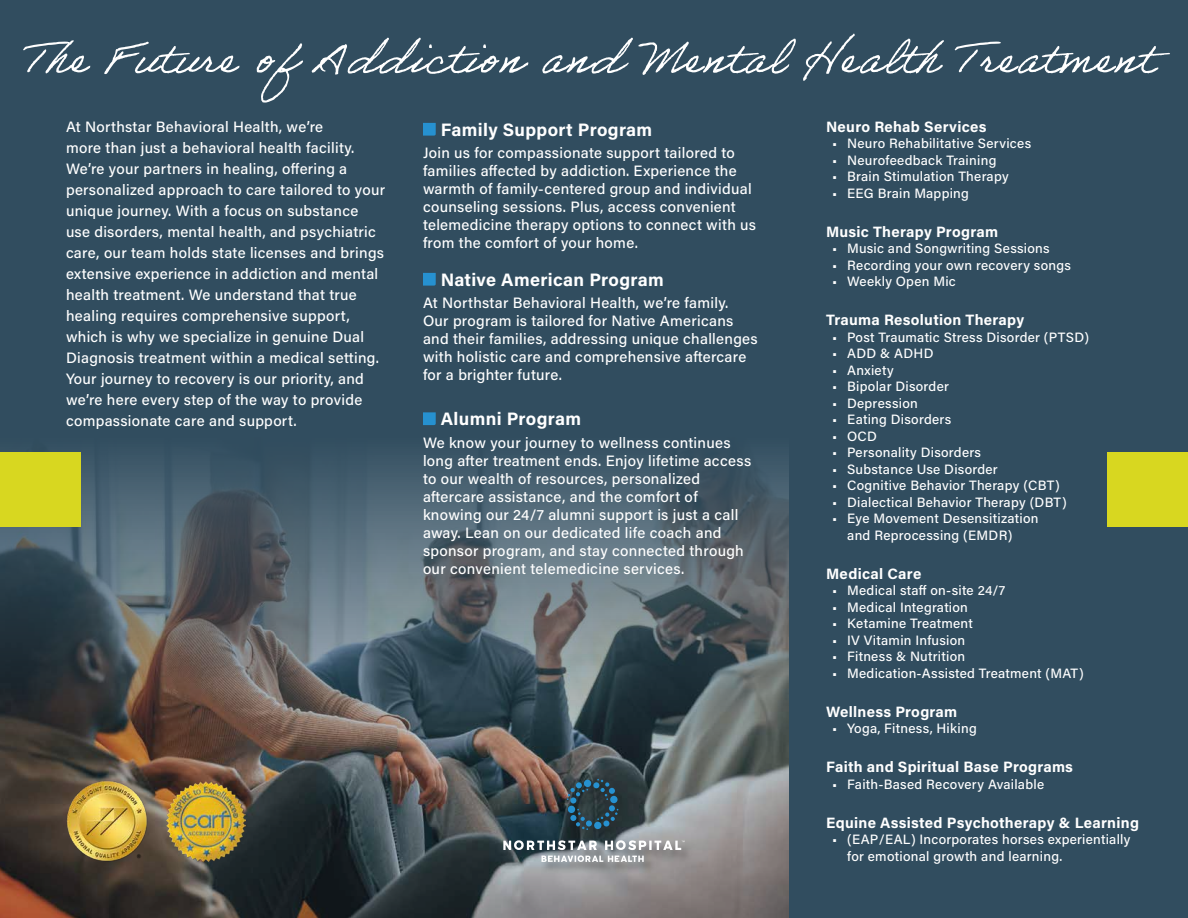
<style>
.page{position:relative;width:1188px;height:918px;background:#314d5f}
.page>*{position:absolute;margin:0;border:0;box-sizing:border-box;transform-origin:0 0}
.t1{font:700 18px "Acumin Pro";letter-spacing:.02em;color:#fff}
.t2{font:500 15px/18px "Acumin Pro";letter-spacing:.02em;color:#fff}
.t3{font:700 15px "Acumin Pro";letter-spacing:.02em;color:#fff}
.t4{font:500 13.5px/16.5px "Acumin Pro";letter-spacing:.02em;color:#fff}
</style>
<div class="page">
<img style="left:0;top:457px;width:788px;height:461px">
<svg style="left:23px;top:34px;width:1147px;height:69px"></svg>
<div style="left:503px;top:779px;width:194px;height:95px;background:#231f20;opacity:.31"></div>
<svg style="left:567px;top:779px;width:51px;height:51px;background:#2a4959"></svg>
<svg style="left:503px;top:840px;width:182px;height:22px;background:#979ca0"></svg>
<svg style="left:423px;top:123px;width:13px;height:13px"></svg>
<svg style="left:423px;top:273px;width:13px;height:13px"></svg>
<svg style="left:423px;top:412px;width:13px;height:13px"></svg>
<div style="left:1107px;top:452px;width:81px;height:75px;background:#d8d720"></div>
<div style="left:0;top:452px;width:81px;height:75px;background:#d8d720"></div>
<img style="left:167px;top:782px;width:79px;height:79px">
<img style="left:64px;top:779px;width:85px;height:85px">
<p class="t2" style="left:66px;top:116px;width:321px;line-height:21px">At Northstar Behavioral Health, we’re<br>more than just a behavioral health facility.<br>We’re your partners in healing, offering a personalized approach to care tailored to your unique journey. With a focus on substance use disorders, mental health, and psychiatric care, our team holds state licenses and brings extensive experience in addiction and mental health treatment. We understand that true healing requires comprehensive support, which is why we specialize in genuine Dual Diagnosis treatment within a medical setting.<br>Your journey to recovery is our priority, and we’re here every step of the way to provide compassionate care and support.</p>
<p class="t3" style="left:826px;top:116px;width:162px">Neuro Rehab Services</p>
<p class="t1" style="left:441px;top:117px;width:213px">Family Support Program</p>
<p class="t2" style="left:423px;top:143px;width:335px">Join us for compassionate support tailored to families affected by addiction. Experience the warmth of family-centered group and individual counseling sessions. Plus, access convenient telemedicine therapy options to connect with us from the comfort of your home.</p>
<p class="t1" style="left:441px;top:267px;width:225px">Native American Program</p>
<p class="t2" style="left:423px;top:293px;width:336px">At Northstar Behavioral Health, we’re family.<br>Our program is tailored for Native Americans and their families, addressing unique challenges with holistic care and comprehensive aftercare for a brighter future.</p>
<p class="t1" style="left:441px;top:406px;width:142px">Alumni Program</p>
<p class="t2" style="left:423px;top:433px;width:330px">We know your journey to wellness continues long after treatment ends. Enjoy lifetime access to our wealth of resources, personalized aftercare assistance, and the comfort of knowing our 24/7 alumni support is just a call away. Lean on our dedicated life coach and sponsor program, and stay connected through our convenient telemedicine services.</p>
<p class="t4" style="left:832px;top:135px;width:201px">• Neuro Rehabilitative Services</p>
<p class="t4" style="left:832px;top:151px;width:166px">• Neurofeedback Training</p>
<p class="t4" style="left:832px;top:168px;width:178px">• Brain Stimulation Therapy</p>
<p class="t4" style="left:832px;top:184px;width:138px">• EEG Brain Mapping</p>
<p class="t3" style="left:826px;top:221px;width:173px">Music Therapy Program</p>
<p class="t4" style="left:832px;top:240px;width:219px">• Music and Songwriting Sessions</p>
<p class="t4" style="left:832px;top:256px;width:240px">• Recording your own recovery songs</p>
<p class="t4" style="left:832px;top:273px;width:125px">• Weekly Open Mic</p>
<p class="t3" style="left:826px;top:310px;width:200px">Trauma Resolution Therapy</p>
<p class="t4" style="left:832px;top:328px;width:258px">• Post Traumatic Stress Disorder (PTSD)</p>
<p class="t4" style="left:832px;top:345px;width:103px">• ADD &amp; ADHD</p>
<p class="t4" style="left:832px;top:361px;width:63px">• Anxiety</p>
<p class="t4" style="left:832px;top:378px;width:118px">• Bipolar Disorder</p>
<p class="t4" style="left:832px;top:394px;width:87px">• Depression</p>
<p class="t4" style="left:832px;top:411px;width:120px">• Eating Disorders</p>
<p class="t4" style="left:832px;top:427px;width:46px">• OCD</p>
<p class="t4" style="left:832px;top:444px;width:150px">• Personality Disorders</p>
<p class="t4" style="left:832px;top:460px;width:167px">• Substance Use Disorder</p>
<p class="t4" style="left:832px;top:477px;width:229px">• Cognitive Behavior Therapy (CBT)</p>
<p class="t4" style="left:832px;top:493px;width:236px">• Dialectical Behavior Therapy (DBT)</p>
<p class="t4" style="left:847px;top:510px;width:193px;text-indent:-15px">• Eye Movement Desensitization and Reprocessing (EMDR)</p>
<p class="t3" style="left:826px;top:563px;width:97px">Medical Care</p>
<p class="t4" style="left:832px;top:582px;width:175px">• Medical staff on-site 24/7</p>
<p class="t4" style="left:832px;top:598px;width:137px">• Medical Integration</p>
<p class="t4" style="left:832px;top:615px;width:142px">• Ketamine Treatment</p>
<p class="t4" style="left:832px;top:631px;width:135px">• IV Vitamin Infusion</p>
<p class="t4" style="left:832px;top:648px;width:134px">• Fitness &amp; Nutrition</p>
<p class="t4" style="left:832px;top:664px;width:253px">• Medication-Assisted Treatment (MAT)</p>
<p class="t3" style="left:826px;top:701px;width:133px">Wellness Program</p>
<p class="t4" style="left:832px;top:720px;width:146px">• Yoga, Fitness, Hiking</p>
<p class="t3" style="left:826px;top:757px;width:248px">Faith and Spiritual Base Programs</p>
<p class="t4" style="left:832px;top:775px;width:214px">• Faith-Based Recovery Available</p>
<p class="t3" style="left:826px;top:812px;width:314px">Equine Assisted Psychotherapy &amp; Learning</p>
<p class="t4" style="left:847px;top:831px;width:285px;text-indent:-15px">• (EAP/EAL) Incorporates horses experientially for emotional growth and learning.</p>
</div>
